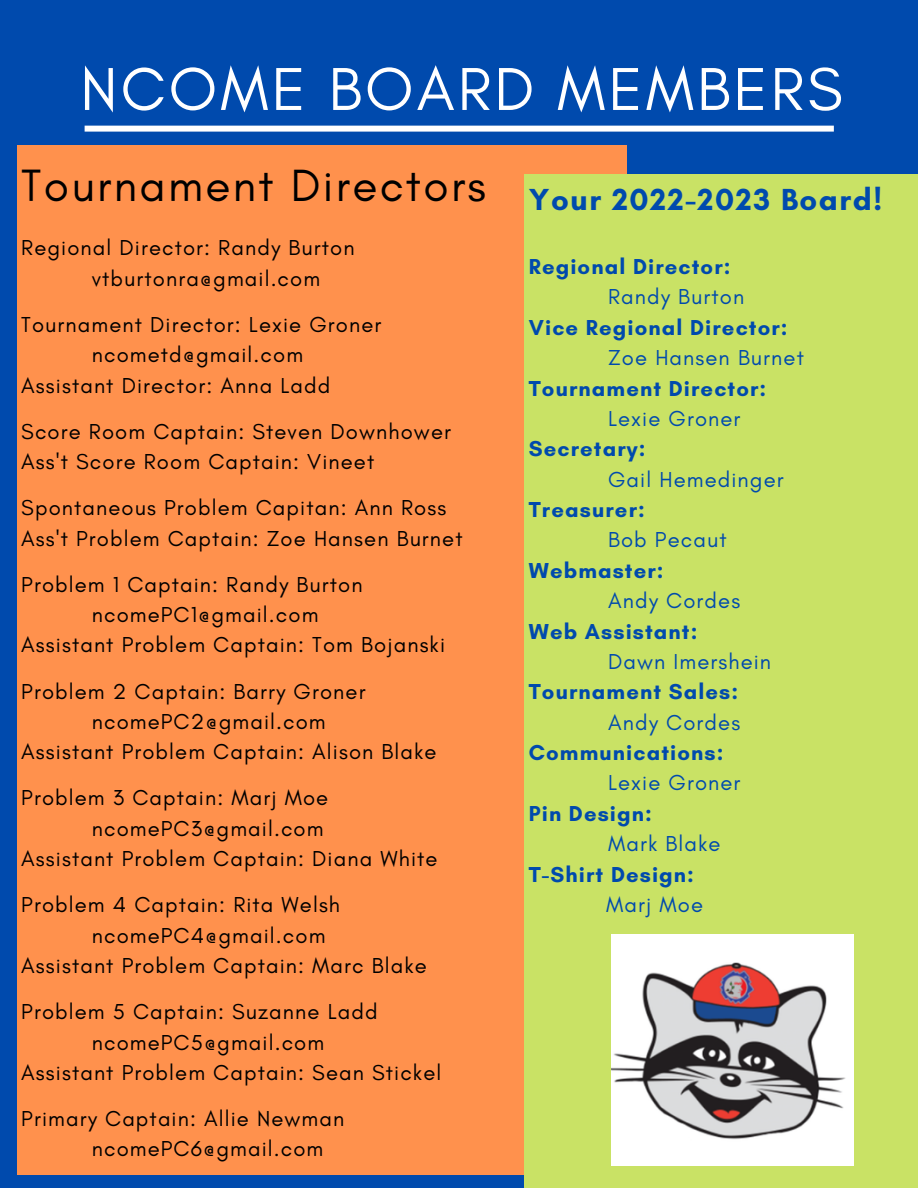
<style>
.page{position:relative;width:918px;height:1188px;background:#004aad}
.page>*{position:absolute;margin:0;border:0;box-sizing:border-box;transform-origin:0 0}
.t1{font:61.65px "Glacial Indifference";letter-spacing:.05em;color:#fff}
.t2{font:46.05px "Glacial Indifference";letter-spacing:.05em;color:#000}
.t3{font:700 31.05px "Glacial Indifference";letter-spacing:.05em;color:#004aad}
.t4{font:22.05px/30.3px "Glacial Indifference";letter-spacing:.05em;color:#000}
.t5{font:700 22.05px "Glacial Indifference";letter-spacing:.05em;color:#004aad}
.t6{font:22.05px "Glacial Indifference";letter-spacing:.05em;color:#004aad}
</style>
<div class="page">
<div style="left:85px;top:126px;width:749px;height:6px;background:#fff"></div>
<div style="left:17px;top:145px;width:610px;height:1030px;background:#ff914d"></div>
<div style="left:524px;top:174px;width:394px;height:1014px;background:#c9e265"></div>
<img style="left:611px;top:935px;width:242px;height:230px">
<h1 class="t1" style="left:80px;top:51px;width:764px">NCOME BOARD MEMBERS</h1>
<h2 class="t2" style="left:21px;top:158px;width:466px">Tournament Directors</h2>
<p class="t4" style="left:92px;top:232px;width:264px;text-indent:-70px">Regional Director: Randy Burton vtburtonra@gmail.com</p>
<p class="t4" style="left:21px;top:309px;width:362px">Tournament Director: Lexie Groner</p>
<p class="t4" style="left:92px;top:339px;width:213px">ncometd@gmail.com</p>
<p class="t4" style="left:21px;top:370px;width:311px">Assistant Director: Anna Ladd</p>
<p class="t4" style="left:21px;top:416px;width:431px">Score Room Captain: Steven Downhower<br>Ass't Score Room Captain: Vineet</p>
<p class="t4" style="left:21px;top:492px;width:443px">Spontaneous Problem Capitan: Ann Ross<br>Ass't Problem Captain: Zoe Hansen Burnet</p>
<p class="t4" style="left:21px;top:569px;width:343px">Problem 1 Captain: Randy Burton</p>
<p class="t4" style="left:92px;top:599px;width:228px">ncomePC1@gmail.com</p>
<p class="t4" style="left:21px;top:630px;width:425px">Assistant Problem Captain: Tom Bojanski</p>
<p class="t4" style="left:21px;top:676px;width:346px">Problem 2 Captain: Barry Groner</p>
<p class="t4" style="left:92px;top:706px;width:235px">ncomePC2@gmail.com</p>
<p class="t4" style="left:21px;top:736px;width:417px">Assistant Problem Captain: Alison Blake</p>
<p class="t4" style="left:21px;top:783px;width:309px">Problem 3 Captain: Marj Moe</p>
<p class="t4" style="left:92px;top:813px;width:233px">ncomePC3@gmail.com</p>
<p class="t4" style="left:21px;top:843px;width:418px">Assistant Problem Captain: Diana White</p>
<p class="t4" style="left:21px;top:889px;width:320px">Problem 4 Captain: Rita Welsh</p>
<p class="t4" style="left:92px;top:920px;width:235px">ncomePC4@gmail.com</p>
<p class="t4" style="left:21px;top:950px;width:407px">Assistant Problem Captain: Marc Blake</p>
<p class="t4" style="left:21px;top:996px;width:358px">Problem 5 Captain: Suzanne Ladd</p>
<p class="t4" style="left:92px;top:1027px;width:234px">ncomePC5@gmail.com</p>
<p class="t4" style="left:21px;top:1057px;width:421px">Assistant Problem Captain: Sean Stickel</p>
<p class="t4" style="left:92px;top:1103px;width:254px;text-indent:-70px">Primary Captain: Allie Newman ncomePC6@gmail.com</p>
<h3 class="t3" style="left:529px;top:180px;width:355px">Your 2022-2023 Board!</h3>
<p class="t5" style="left:529px;top:253px;width:203px">Regional Director:</p>
<p class="t6" style="left:608px;top:284px;width:138px">Randy Burton</p>
<p class="t5" style="left:529px;top:314px;width:260px">Vice Regional Director:</p>
<p class="t6" style="left:608px;top:344px;width:197px">Zoe Hansen Burnet</p>
<p class="t5" style="left:529px;top:375px;width:239px">Tournament Director:</p>
<p class="t6" style="left:608px;top:405px;width:134px">Lexie Groner</p>
<p class="t5" style="left:529px;top:435px;width:118px">Secretary:</p>
<p class="t6" style="left:608px;top:466px;width:177px">Gail Hemedinger</p>
<p class="t5" style="left:529px;top:496px;width:118px">Treasurer:</p>
<p class="t6" style="left:608px;top:527px;width:120px">Bob Pecaut</p>
<p class="t5" style="left:529px;top:557px;width:136px">Webmaster:</p>
<p class="t6" style="left:608px;top:587px;width:134px">Andy Cordes</p>
<p class="t5" style="left:529px;top:618px;width:170px">Web Assistant:</p>
<p class="t6" style="left:608px;top:648px;width:165px">Dawn Imershein</p>
<p class="t5" style="left:529px;top:678px;width:211px">Tournament Sales:</p>
<p class="t6" style="left:608px;top:709px;width:134px">Andy Cordes</p>
<p class="t5" style="left:529px;top:739px;width:196px">Communications:</p>
<p class="t6" style="left:608px;top:770px;width:134px">Lexie Groner</p>
<p class="t5" style="left:529px;top:800px;width:125px">Pin Design:</p>
<p class="t6" style="left:608px;top:830px;width:114px">Mark Blake</p>
<p class="t5" style="left:529px;top:861px;width:167px">T-Shirt Design:</p>
<p class="t6" style="left:606px;top:891px;width:98px">Marj Moe</p>
</div>
